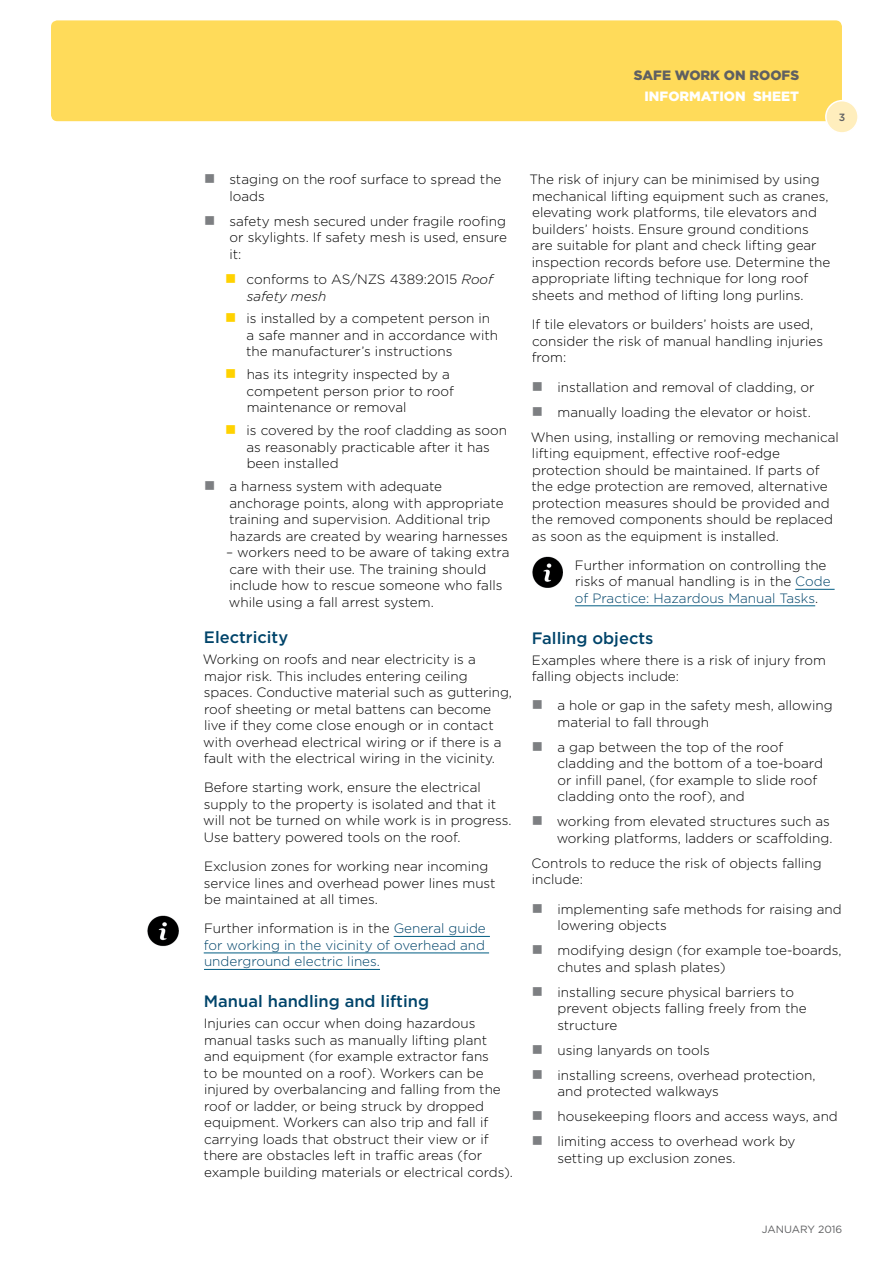
<style>
.page{position:relative;width:893px;height:1263px;background:#fff}
.page>*{position:absolute;margin:0;border:0;box-sizing:border-box;transform-origin:0 0}
.Header_3{font:500 16.5px "Gotham";color:#00446a}
.Body_copy{font:300 13.5px/16.5px "Gotham";color:#000}
.Body_copy-2{font:300 13.5px/16.5px "Gotham";color:#00446a;text-align:justify}
.t1{font:900 13.5px "Gotham";color:#fff}
.t2{font:900 13.5px "Gotham";color:#5f6062}
.t3{font:10.5px "Gotham";color:#5f6062}
.Body_copy-3{font:500 10.5px "Gotham";color:#5f6062}
.s1{font-style:italic}
.s2{color:#000}
.s3{color:#00446a}
</style>
<div class="page">
<div style="left:51px;top:20px;width:791px;height:101px;background:#ffdb5a;border-radius:6px"></div>
<div style="left:826px;top:101px;width:32px;height:32px;background:#ffeebd;border-radius:50%"></div>
<div style="left:825px;top:100px;width:34px;height:34px;border:2px solid #fff;border-radius:50%"></div>
<hr style="left:394px;top:936px;width:96px;height:1px;background:#005d83">
<hr style="left:204px;top:953px;width:285px;height:1px;background:#005d83">
<hr style="left:204px;top:969px;width:176px;height:1px;background:#005d83">
<hr style="left:795px;top:589px;width:40px;height:1px;background:#005d83">
<hr style="left:575px;top:605px;width:240px;height:1px;background:#005d83">
<img style="left:147px;top:915px;width:32px;height:32px">
<img style="left:532px;top:556px;width:31px;height:32px">
<p class="t2" style="left:634px;top:67px;width:167px">SAFE WORK ON ROOFS</p>
<p class="t1" style="left:645px;top:88px;width:156px">INFORMATION SHEET</p>
<p class="Body_copy-3" style="left:839px;top:111px;width:8px">3</p>
<p class="Body_copy" style="left:229px;top:171px;width:274px">staging on the roof surface to spread the loads</p>
<p class="Body_copy" style="left:229px;top:213px;width:279px;text-align:justify">safety mesh secured under fragile roofing or skylights. If safety mesh is used, ensure it:</p>
<p class="Body_copy" style="left:247px;top:271px;width:248px">conforms to AS/NZS 4389:2015 <span class="s1">Roof safety mesh</span></p>
<p class="Body_copy" style="left:246px;top:310px;width:253px">is installed by a competent person in a safe manner and in accordance with the manufacturer’s instructions</p>
<p class="Body_copy" style="left:247px;top:366px;width:209px">has its integrity inspected by a competent person prior to roof maintenance or removal</p>
<p class="Body_copy" style="left:247px;top:422px;width:262px">is covered by the roof cladding as soon as reasonably practicable after it has been installed</p>
<p class="Body_copy" style="left:229px;top:478px;width:280px">a harness system with adequate anchorage points, along with appropriate training and supervision. Additional trip hazards are created by wearing harnesses</p>
<p class="Body_copy" style="left:226px;top:544px;width:285px">– workers need to be aware of taking extra care with their use. The training should include how to rescue someone who falls while using a fall arrest system.</p>
<h3 class="Header_3" style="left:204px;top:627px;width:86px">Electricity</h3>
<p class="Body_copy" style="left:203px;top:651px;width:311px">Working on roofs and near electricity is a major risk. This includes entering ceiling spaces. Conductive material such as guttering, roof sheeting or metal battens can become live if they come close enough or in contact with overhead electrical wiring or if there is a fault with the electrical wiring in the vicinity.</p>
<p class="Body_copy" style="left:203px;top:779px;width:310px">Before starting work, ensure the electrical supply to the property is isolated and that it will not be turned on while work is in progress.<br>Use battery powered tools on the roof.</p>
<p class="Body_copy" style="left:204px;top:858px;width:293px">Exclusion zones for working near incoming service lines and overhead power lines must be maintained at all times.</p>
<p class="Body_copy-2" style="left:204px;top:920px;width:284px"><span class="s2">Further information is in the</span> General guide for working in the vicinity of overhead and underground electric lines.</p>
<h3 class="Header_3" style="left:204px;top:992px;width:227px">Manual handling and lifting</h3>
<p class="Body_copy" style="left:204px;top:1015px;width:311px">Injuries can occur when doing hazardous manual tasks such as manually lifting plant and equipment (for example extractor fans<br>to be mounted on a roof). Workers can be injured by overbalancing and falling from the roof or ladder, or being struck by dropped equipment. Workers can also trip and fall if carrying loads that obstruct their view or if there are obstacles left in traffic areas (for example building materials or electrical cords).</p>
<p class="Body_copy" style="left:529px;top:171px;width:302px">The risk of injury can be minimised by using mechanical lifting equipment such as cranes, elevating work platforms, tile elevators and builders’ hoists. Ensure ground conditions<br>are suitable for plant and check lifting gear inspection records before use. Determine the appropriate lifting technique for long roof sheets and method of lifting long purlins.</p>
<p class="Body_copy" style="left:532px;top:316px;width:293px">If tile elevators or builders’ hoists are used, consider the risk of manual handling injuries from:</p>
<p class="Body_copy" style="left:557px;top:378px;width:259px">installation and removal of cladding, or</p>
<p class="Body_copy" style="left:558px;top:403px;width:255px">manually loading the elevator or hoist.</p>
<p class="Body_copy" style="left:531px;top:428px;width:310px">When using, installing or removing mechanical lifting equipment, effective roof-edge protection should be maintained. If parts of the edge protection are removed, alternative protection measures should be provided and the removed components should be replaced as soon as the equipment is installed.</p>
<p class="Body_copy" style="left:575px;top:557px;width:257px">Further information on controlling the risks of manual handling is in the <span class="s3">Code of Practice: Hazardous Manual Tasks</span>.</p>
<h3 class="Header_3" style="left:532px;top:628px;width:123px">Falling objects</h3>
<p class="Body_copy" style="left:532px;top:651px;width:296px">Examples where there is a risk of injury from falling objects include:</p>
<p class="Body_copy" style="left:557px;top:697px;width:277px">a hole or gap in the safety mesh, allowing material to fall through</p>
<p class="Body_copy" style="left:557px;top:739px;width:267px">a gap between the top of the roof cladding and the bottom of a toe-board or infill panel, (for example to slide roof cladding onto the roof), and</p>
<p class="Body_copy" style="left:557px;top:813px;width:277px">working from elevated structures such as working platforms, ladders or scaffolding.</p>
<p class="Body_copy" style="left:532px;top:855px;width:292px">Controls to reduce the risk of objects falling include:</p>
<p class="Body_copy" style="left:557px;top:900px;width:286px">implementing safe methods for raising and lowering objects</p>
<p class="Body_copy" style="left:557px;top:942px;width:286px">modifying design (for example toe-boards, chutes and splash plates)</p>
<p class="Body_copy" style="left:557px;top:983px;width:251px">installing secure physical barriers to prevent objects falling freely from the structure</p>
<p class="Body_copy" style="left:557px;top:1041px;width:154px">using lanyards on tools</p>
<p class="Body_copy" style="left:557px;top:1066px;width:260px">installing screens, overhead protection, and protected walkways</p>
<p class="Body_copy" style="left:558px;top:1108px;width:282px">housekeeping floors and access ways, and</p>
<p class="Body_copy" style="left:557px;top:1133px;width:240px">limiting access to overhead work by setting up exclusion zones.</p>
<p class="t3" style="left:762px;top:1223px;width:82px">JANUARY 2016</p>
</div>
